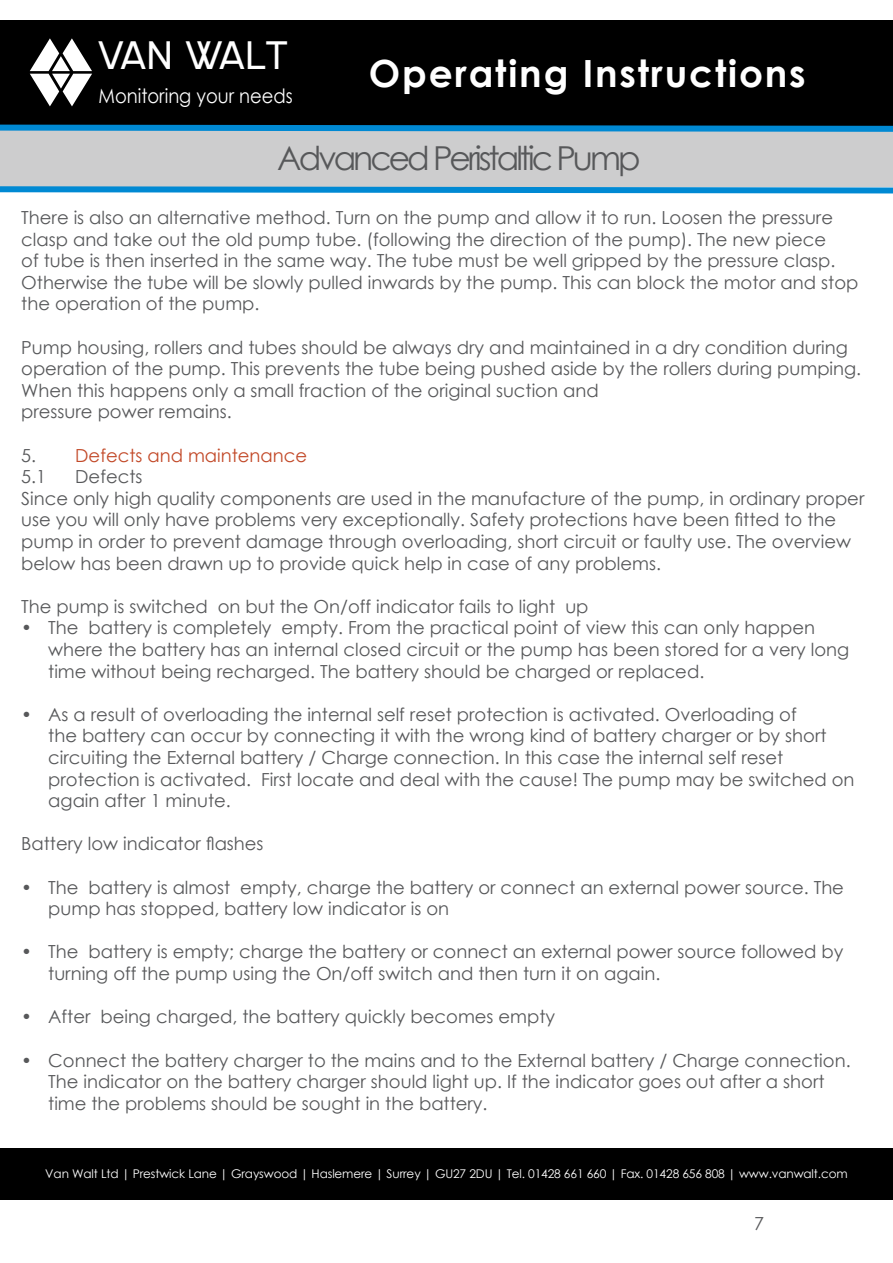
<style>
.page{position:relative;width:893px;height:1263px;background:#fff}
.page>*{position:absolute;margin:0;border:0;box-sizing:border-box;transform-origin:0 0}
.t1{font:41.25px "SF New Republic";color:#fff}
.t2{font:700 37.5px "Century Gothic";letter-spacing:.05em;color:#fff}
.t3{font:33px "Century Gothic";letter-spacing:-.09em;color:#57585a}
.t4{font:19.8px "Century Gothic";color:#fff;scale:.91 1}
.t5{font:18px/21.6px "Century Gothic";color:#57585a}
.t6{font:18px/21.6px "Century Gothic";color:#c24928}
.t7{font:12px "Century Gothic";letter-spacing:-.01em;color:#fff}
.s1{color:#57585a}
</style>
<div class="page">
<div style="left:0;top:21px;width:893px;height:106px;background:#000"></div>
<div style="left:0;top:126px;width:893px;height:61px;background:#cdcdce"></div>
<svg style="left:0;top:186px;width:893px;height:8px;background:#3aa1d9"></svg>
<div style="left:0;top:1148px;width:893px;height:51px;background:#000"></div>
<svg style="left:0;top:124px;width:893px;height:8px;background:#147ab2"></svg>
<svg style="left:30px;top:38px;width:62px;height:68px"></svg>
<h1 class="t1" style="left:99px;top:33px;width:191px">VAN WALT</h1>
<p class="t4" style="left:99px;top:82px;width:215px">Monitoring your needs</p>
<h2 class="t2" style="left:369px;top:45px;width:438px">Operating Instructions</h2>
<h3 class="t3" style="left:277px;top:135px;width:365px">Advanced Peristaltic Pump</h3>
<p class="t5" style="left:21px;top:206px;width:839px">There is also an alternative method. Turn on the pump and allow it to run. Loosen the pressure clasp and take out the old pump tube. (following the direction of the pump). The new piece<br>of tube is then inserted in the same way. The tube must be well gripped by the pressure clasp.<br>Otherwise the tube will be slowly pulled inwards by the pump. This can block the motor and stop the operation of the pump.</p>
<p class="t5" style="left:21px;top:336px;width:841px">Pump housing, rollers and tubes should be always dry and maintained in a dry condition during operation of the pump. This prevents the tube being pushed aside by the rollers during pumping.<br>When this happens only a small fraction of the original suction and<br>pressure power remains.</p>
<p class="t6" style="left:21px;top:444px;width:287px"><span class="s1">5.</span> Defects and maintenance<br><span class="s1">5.1</span></p>
<p class="t5" style="left:21px;top:466px;width:845px;text-indent:54px">Defects<br>Since only high quality components are used in the manufacture of the pump, in ordinary proper use you will only have problems very exceptionally. Safety protections have been fitted to the pump in order to prevent damage through overloading, short circuit or faulty use. The overview below has been drawn up to provide quick help in case of any problems.</p>
<p class="t5" style="left:21px;top:595px;width:569px">The pump is switched on but the On/off indicator fails to light up</p>
<p class="t5" style="left:48px;top:617px;width:803px;text-indent:-27px">• The battery is completely empty. From the practical point of view this can only happen where the battery has an internal closed circuit or the pump has been stored for a very long time without being recharged. The battery should be charged or replaced.</p>
<p class="t5" style="left:48px;top:703px;width:808px;text-indent:-27px">• As a result of overloading the internal self reset protection is activated. Overloading of<br>the battery can occur by connecting it with the wrong kind of battery charger or by short circuiting the External battery / Charge connection. In this case the internal self reset protection is activated. First locate and deal with the cause! The pump may be switched on again after 1 minute.</p>
<p class="t5" style="left:21px;top:833px;width:244px">Battery low indicator flashes</p>
<p class="t5" style="left:48px;top:876px;width:797px;text-indent:-27px">• The battery is almost empty, charge the battery or connect an external power source. The pump has stopped, battery low indicator is on</p>
<p class="t5" style="left:48px;top:941px;width:797px;text-indent:-27px">• The battery is empty; charge the battery or connect an external power source followed by turning off the pump using the On/off switch and then turn it on again.</p>
<p class="t5" style="left:21px;top:1006px;width:535px">• After being charged, the battery quickly becomes empty</p>
<p class="t5" style="left:48px;top:1049px;width:804px;text-indent:-27px">• Connect the battery charger to the mains and to the External battery / Charge connection.<br>The indicator on the battery charger should light up. If the indicator goes out after a short time the problems should be sought in the battery.</p>
<p class="t7" style="left:45px;top:1166px;width:804px">Van Walt Ltd | Prestwick Lane | Grayswood | Haslemere | Surrey | GU27 2DU | Tel. 01428 661 660 | Fax. 01428 656 808 | www.vanwalt.com</p>
<p class="t5" style="left:754px;top:1212px;width:11px">7</p>
</div>
